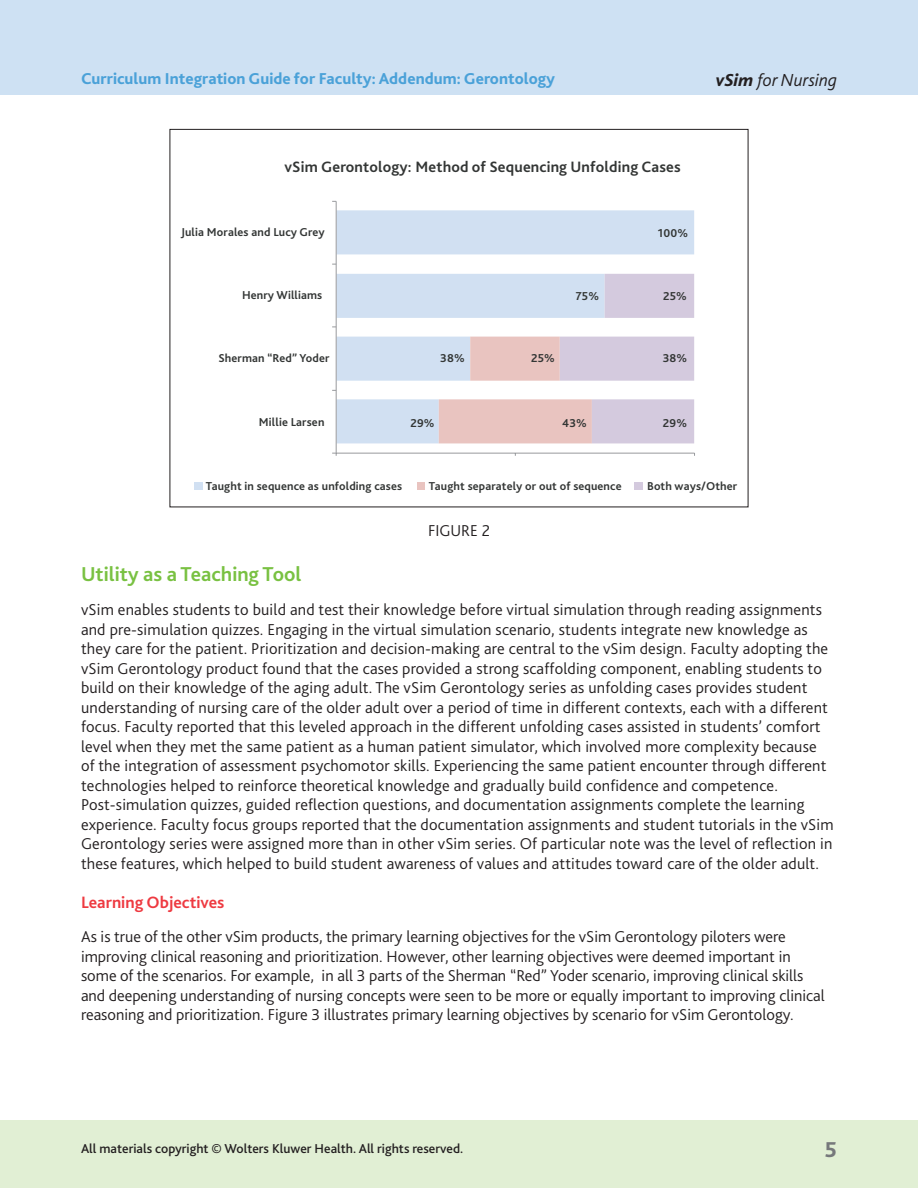
<style>
.page{position:relative;width:918px;height:1188px;background:#fff}
.page>*{position:absolute;margin:0;border:0;box-sizing:border-box;transform-origin:0 0}
.t1{font:800 22.5px "Bliss 2";color:#76787b}
.t2{font:700 21px "Bliss 2";color:#79c142}
.t3{font:italic 300 18.3px "Bliss";color:#231f20}
.t4{font:700 17.25px "Bliss 2";color:#ee3a41}
.t5{font:300 16.5px/19.5px "Bliss 2";letter-spacing:.01em;color:#231f20}
.t6{font:800 16.5px "Bliss 2";color:#4aa1d8}
.t7{font:700 15.75px "Bliss 2";letter-spacing:.01em;color:#333635}
.t8{font:500 13.5px "Bliss 2";color:#231f20}
.t9{font:700 12px "Bliss 2";letter-spacing:.01em;color:#333635}
.s1{font-weight:800}
</style>
<div class="page">
<div style="left:0;top:0;width:918px;height:94px;background:#cee1f3"></div>
<div style="left:0;top:1120px;width:918px;height:68px;background:#e1efd4"></div>
<svg style="left:337px;top:210px;width:357px;height:233px;fill:#d1e0f2"></svg>
<svg style="left:439px;top:274px;width:255px;height:169px"></svg>
<hr style="left:336px;top:453px;width:359px;height:1px;background:#989a9d">
<hr style="left:336px;top:201px;width:1px;height:252px;background:#989a9d">
<div style="left:194px;top:482px;width:8px;height:8px;background:#d1e0f2"></div>
<div style="left:417px;top:482px;width:8px;height:8px;background:#e9c4c0"></div>
<div style="left:635px;top:482px;width:8px;height:8px;background:#d4cade"></div>
<p class="t6" style="left:81px;top:68px;width:476px">Curriculum Integration Guide for Faculty: Addendum: Gerontology</p>
<p class="t7" style="left:284px;top:157px;width:398px">vSim Gerontology: Method of Sequencing Unfolding Cases</p>
<p class="t9" style="left:181px;top:225px;width:145px">Julia Morales and Lucy Grey</p>
<p class="t9" style="left:658px;top:225px;width:32px">100%</p>
<p class="t9" style="left:242px;top:288px;width:82px">Henry Williams</p>
<p class="t9" style="left:576px;top:289px;width:25px">75%</p>
<p class="t9" style="left:663px;top:289px;width:25px">25%</p>
<p class="t9" style="left:218px;top:350px;width:113px">Sherman “Red” Yoder</p>
<p class="t9" style="left:440px;top:351px;width:26px">38%</p>
<p class="t9" style="left:531px;top:351px;width:25px">25%</p>
<p class="t9" style="left:663px;top:351px;width:26px">38%</p>
<p class="t9" style="left:259px;top:414px;width:67px">Millie Larsen</p>
<p class="t9" style="left:410px;top:415px;width:26px">29%</p>
<p class="t9" style="left:562px;top:415px;width:26px">43%</p>
<p class="t9" style="left:663px;top:415px;width:26px">29%</p>
<p class="t3" style="left:716px;top:70px;width:122px"><span class="s1">vSim</span> for Nursing</p>
<p class="t9" style="left:206px;top:478px;width:198px">Taught in sequence as unfolding cases</p>
<p class="t9" style="left:429px;top:478px;width:194px">Taught separately or out of sequence</p>
<p class="t9" style="left:647px;top:478px;width:92px">Both ways/Other</p>
<p class="t5" style="left:428px;top:520px;width:63px">FIGURE 2</p>
<p class="t2" style="left:81px;top:561px;width:222px">Utility as a Teaching Tool</p>
<p class="t5" style="left:81px;top:600px;width:754px">vSim enables students to build and test their knowledge before virtual simulation through reading assignments and pre-simulation quizzes. Engaging in the virtual simulation scenario, students integrate new knowledge as they care for the patient. Prioritization and decision-making are central to the vSim design. Faculty adopting the vSim Gerontology product found that the cases provided a strong scaffolding component, enabling students to build on their knowledge of the aging adult. The vSim Gerontology series as unfolding cases provides student understanding of nursing care of the older adult over a period of time in different contexts, each with a different focus. Faculty reported that this leveled approach in the different unfolding cases assisted in students’ comfort level when they met the same patient as a human patient simulator, which involved more complexity because of the integration of assessment psychomotor skills. Experiencing the same patient encounter through different technologies helped to reinforce theoretical knowledge and gradually build confidence and competence.<br>Post-simulation quizzes, guided reflection questions, and documentation assignments complete the learning experience. Faculty focus groups reported that the documentation assignments and student tutorials in the vSim Gerontology series were assigned more than in other vSim series. Of particular note was the level of reflection in these features, which helped to build student awareness of values and attitudes toward care of the older adult.</p>
<p class="t4" style="left:81px;top:891px;width:145px">Learning Objectives</p>
<p class="t5" style="left:81px;top:927px;width:745px">As is true of the other vSim products, the primary learning objectives for the vSim Gerontology piloters were improving clinical reasoning and prioritization. However, other learning objectives were deemed important in some of the scenarios. For example, in all 3 parts of the Sherman “Red” Yoder scenario, improving clinical skills and deepening understanding of nursing concepts were seen to be more or equally important to improving clinical reasoning and prioritization. Figure 3 illustrates primary learning objectives by scenario for vSim Gerontology.</p>
<p class="t8" style="left:81px;top:1140px;width:384px">All materials copyright © Wolters Kluwer Health. All rights reserved.</p>
<h1 class="t1" style="left:825px;top:1135px;width:14px">5</h1>
</div>
